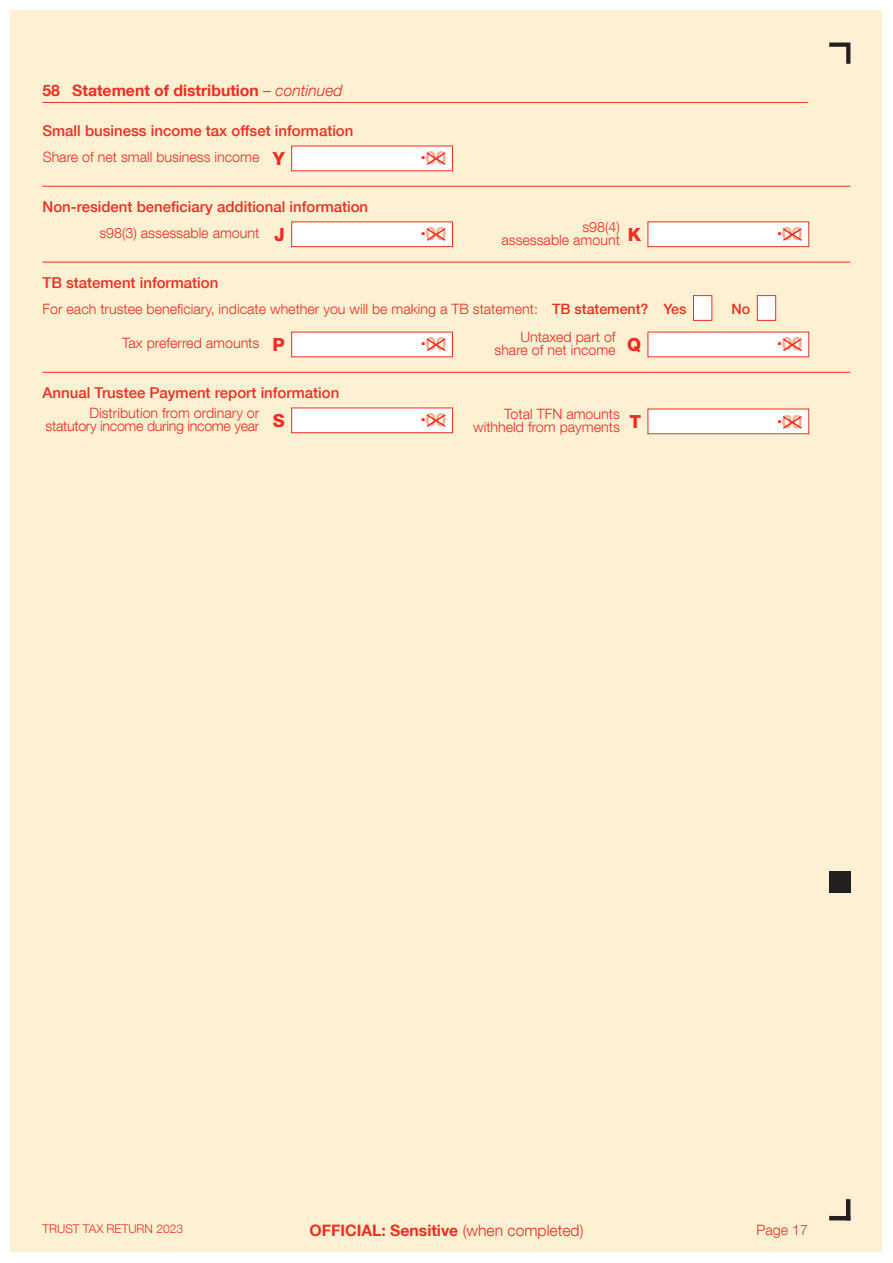
<style>
.page{position:relative;width:893px;height:1263px;background:#fff}
.page>*{position:absolute;margin:0;border:0;box-sizing:border-box;transform-origin:0 0}
.t1{font:700 18px "Helvetica Neue LT Com";color:#f8ad8f}
.t2{font:700 15.75px "Helvetica Neue LT Com";color:#ee2e22}
.t3{font:500 15px "Helvetica Neue LT Com";color:#ee2e22}
.t4{font:300 14.25px/13.5px "Helvetica Neue LT Com";color:#ee2e22}
.t5{font:300 14.25px/13.5px "Helvetica Neue LT Com";letter-spacing:-.02em;color:#ee2e22}
.t6{font:500 14.25px "Helvetica Neue LT Com";color:#ee2e22}
.t7{font:300 12px "Helvetica Neue LT Com";color:#ee2e22}
.s1{font-weight:300}
.s2{font-weight:300;font-style:italic}
.s3{font-weight:800;font-size:18px}
.s4{font-weight:500}
</style>
<div class="page">
<div style="left:11px;top:11px;width:871px;height:1241px;background:#fef1d3"></div>
<hr style="left:829px;top:1216px;width:21px;height:4px;background:#231f20">
<hr style="left:846px;top:1199px;width:4px;height:21px;background:#231f20">
<svg style="left:829px;top:43px;width:21px;height:21px"></svg>
<hr style="left:43px;top:102px;width:765px;height:1px;background:#ee2e22">
<div style="left:292px;top:146px;width:160px;height:25px;background:#fff"></div>
<svg style="left:426px;top:152px;width:20px;height:13px"></svg>
<hr style="left:43px;top:186px;width:807px;height:1px;background:#ee2e22">
<div style="left:292px;top:222px;width:160px;height:25px;background:#fff"></div>
<div style="left:291px;top:221px;width:162px;height:26px;border:1px solid #ee2e22"></div>
<svg style="left:426px;top:228px;width:20px;height:13px"></svg>
<div style="left:648px;top:222px;width:161px;height:25px;background:#fff"></div>
<div style="left:647px;top:221px;width:162px;height:26px;border:1px solid #ee2e22"></div>
<svg style="left:782px;top:228px;width:20px;height:13px"></svg>
<div style="left:292px;top:332px;width:160px;height:25px;background:#fff"></div>
<svg style="left:426px;top:338px;width:20px;height:13px"></svg>
<div style="left:648px;top:332px;width:161px;height:25px;background:#fff"></div>
<svg style="left:782px;top:338px;width:20px;height:13px"></svg>
<div style="left:693px;top:296px;width:19px;height:24px;background:#fff"></div>
<div style="left:693px;top:295px;width:19px;height:26px;border:1px solid #ee2e22"></div>
<div style="left:757px;top:296px;width:19px;height:24px;background:#fff"></div>
<div style="left:757px;top:295px;width:19px;height:26px;border:1px solid #ee2e22"></div>
<hr style="left:43px;top:262px;width:807px;height:1px;background:#ee2e22">
<div style="left:292px;top:408px;width:160px;height:25px;background:#fff"></div>
<div style="left:291px;top:408px;width:162px;height:25px;border:1px solid #ee2e22"></div>
<svg style="left:426px;top:414px;width:20px;height:13px"></svg>
<div style="left:648px;top:409px;width:161px;height:25px;background:#fff"></div>
<div style="left:647px;top:409px;width:162px;height:25px;border:1px solid #ee2e22"></div>
<svg style="left:782px;top:416px;width:20px;height:13px"></svg>
<hr style="left:43px;top:372px;width:807px;height:1px;background:#ee2e22">
<div style="left:829px;top:872px;width:21px;height:21px;background:#231f20"></div>
<p class="t2" style="left:43px;top:81px;width:302px">58 Statement of distribution <span class="s1">–</span> <span class="s2">continued</span></p>
<p class="t3" style="left:43px;top:122px;width:312px">Small business income tax offset information</p>
<p class="t4" style="left:43px;top:150px;width:244px">Share of net small business income <span class="s3">Y</span></p>
<p class="t1" style="left:421px;top:146px;width:27px"><sup>.</sup>00</p>
<p class="t3" style="left:43px;top:198px;width:327px">Non-resident beneficiary additional information</p>
<p class="t4" style="left:99px;top:226px;width:187px">s98(3) assessable amount <span class="s3">J</span></p>
<p class="t1" style="left:421px;top:222px;width:27px"><sup>.</sup>00</p>
<p class="t4" style="left:501px;top:220px;width:141px;text-indent:81px">s98(4) assessable amount <sup>K</sup></p>
<p class="t1" style="left:777px;top:222px;width:27px"><sup>.</sup>00</p>
<p class="t3" style="left:43px;top:273px;width:177px">TB statement information</p>
<p class="t4" style="left:43px;top:302px;width:646px">For each trustee beneficiary, indicate whether you will be making a TB statement: <span class="s4">TB statement? Yes</span></p>
<p class="t6" style="left:731px;top:300px;width:20px">No</p>
<p class="t4" style="left:494px;top:330px;width:148px;text-align:center">Untaxed part of<br>share of net income <sup>Q</sup></p>
<p class="t4" style="left:122px;top:336px;width:164px">Tax preferred amounts <span class="s3">P</span></p>
<p class="t1" style="left:421px;top:332px;width:27px"><sup>.</sup>00</p>
<p class="t1" style="left:777px;top:332px;width:27px"><sup>.</sup>00</p>
<p class="t3" style="left:43px;top:384px;width:298px">Annual Trustee Payment report information</p>
<p class="t5" style="left:45px;top:406px;width:241px;text-indent:44px">Distribution from ordinary or statutory income during income year <sup>S</sup></p>
<p class="t1" style="left:421px;top:408px;width:27px"><sup>.</sup>00</p>
<p class="t4" style="left:473px;top:407px;width:169px;text-indent:31px">Total TFN amounts withheld from payments <sup>T</sup></p>
<p class="t1" style="left:777px;top:410px;width:27px"><sup>.</sup>00</p>
<p class="t7" style="left:43px;top:1222px;width:142px">TRUST TAX RETURN 2023</p>
<p class="t2" style="left:310px;top:1220px;width:275px">OFFICIAL: Sensitive <span class="s1">(when completed)</span></p>
<p class="t4" style="left:756px;top:1223px;width:53px">Page 17</p>
</div>
